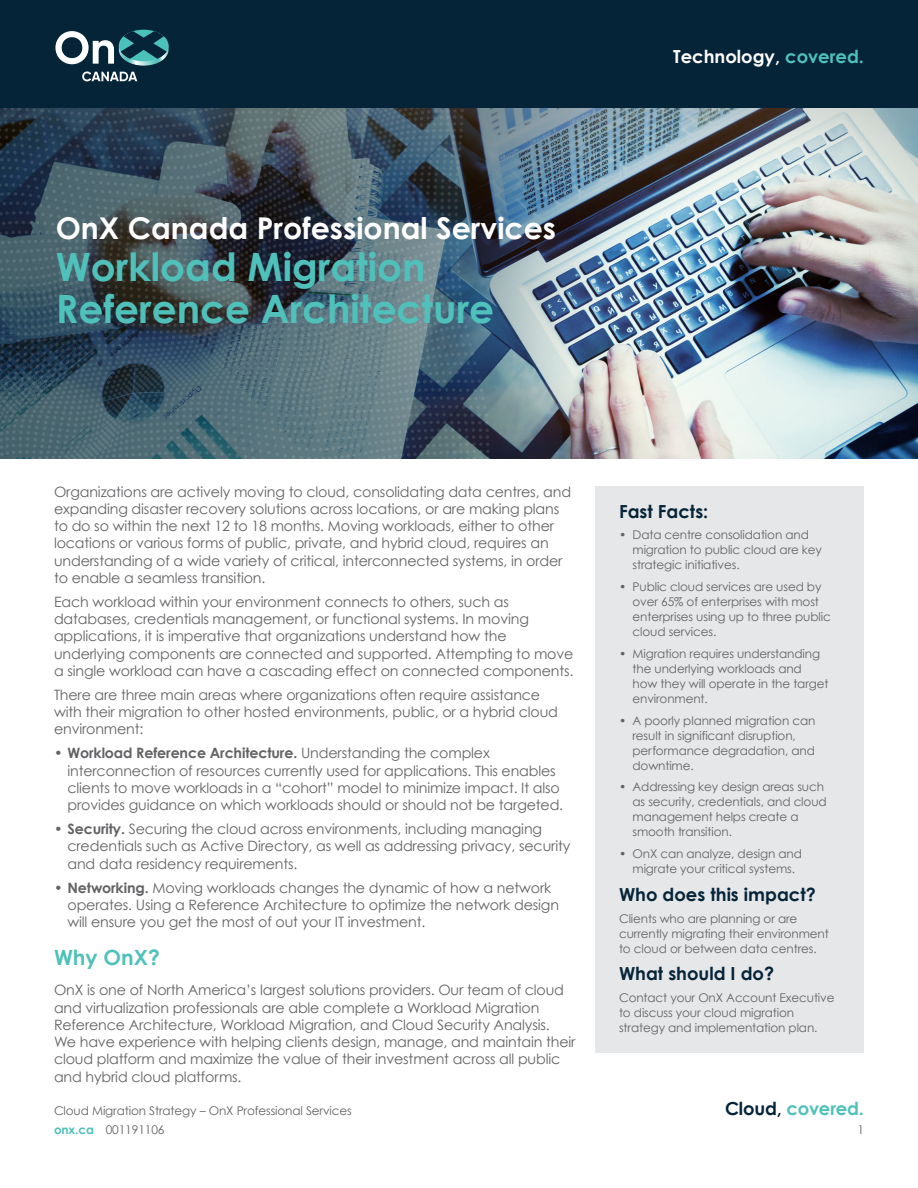
<style>
.page{position:relative;width:918px;height:1188px;background:#fff}
.page>*{position:absolute;margin:0;border:0;box-sizing:border-box;transform-origin:0 0}
.t1{font:700 39px/42px "Century Gothic";color:#4fc1ba}
.t2{font:700 30px "Century Gothic";color:#fff}
.subhead_-_teal{font:700 21px "Century Gothic";color:#4fc1ba}
.subhead_-_navy{font:700 18px "Century Gothic";color:#052438}
.t3{font:700 18px "Century Gothic";color:#fff}
.t4{font:700 18px "Century Gothic";letter-spacing:-.01em;color:#4fc1ba}
.body_copy{font:14.25px/17.2px "Century Gothic";letter-spacing:-.01em;color:#636366}
.body_copy_-_callout{font:12px/15px "Century Gothic";letter-spacing:-.01em;color:#636366}
.s1{color:#4fc1ba}
.s2{font-weight:700}
.s3{color:#052438}
.s4{font-weight:700;color:#4fc1ba}
</style>
<div class="page">
<div style="left:0;top:0;width:918px;height:108px;background:#052438"></div>
<div style="left:119px;top:30px;width:50px;height:31px;background:#4ac1ba;border-radius:50%"></div>
<svg style="left:55px;top:31px;width:114px;height:50px"></svg>
<img style="left:0;top:108px;width:918px;height:351px">
<div style="left:595px;top:486px;width:269px;height:567px;background:#e6e7e9"></div>
<p class="t2" style="left:56px;top:209px;width:502px">OnX Canada Professional Services</p>
<p class="t1" style="left:56px;top:244px;width:440px">Workload Migration<br>Reference Architecture</p>
<p class="t3" style="left:673px;top:45px;width:192px">Technology, <span class="s1">covered.</span></p>
<p class="body_copy" style="left:54px;top:483px;width:519px">Organizations are actively moving to cloud, consolidating data centres, and expanding disaster recovery solutions across locations, or are making plans to do so within the next 12 to 18 months. Moving workloads, either to other locations or various forms of public, private, and hybrid cloud, requires an understanding of a wide variety of critical, interconnected systems, in order to enable a seamless transition.</p>
<p class="body_copy" style="left:54px;top:593px;width:521px">Each workload within your environment connects to others, such as databases, credentials management, or functional systems. In moving applications, it is imperative that organizations understand how the underlying components are connected and supported. Attempting to move a single workload can have a cascading effect on connected components.</p>
<p class="body_copy" style="left:54px;top:686px;width:506px">There are three main areas where organizations often require assistance with their migration to other hosted environments, public, or a hybrid cloud environment:</p>
<p class="body_copy" style="left:68px;top:744px;width:497px;text-indent:-14px">• <span class="s2">Workload Reference Architecture.</span> Understanding the complex interconnection of resources currently used for applications. This enables clients to move workloads in a “cohort” model to minimize impact. It also provides guidance on which workloads should or should not be targeted.</p>
<p class="body_copy" style="left:68px;top:820px;width:504px;text-indent:-14px">• <span class="s2">Security.</span> Securing the cloud across environments, including managing credentials such as Active Directory, as well as addressing privacy, security and data residency requirements.</p>
<p class="body_copy" style="left:68px;top:879px;width:493px;text-indent:-14px">• <span class="s2">Networking.</span> Moving workloads changes the dynamic of how a network operates. Using a Reference Architecture to optimize the network design will ensure you get the most of out your IT investment.</p>
<p class="subhead_-_teal" style="left:54px;top:944px;width:107px">Why OnX?</p>
<p class="body_copy" style="left:54px;top:981px;width:523px">OnX is one of North America’s largest solutions providers. Our team of cloud and virtualization professionals are able complete a Workload Migration Reference Architecture, Workload Migration, and Cloud Security Analysis.<br>We have experience with helping clients design, manage, and maintain their cloud platform and maximize the value of their investment across all public and hybrid cloud platforms.</p>
<p class="subhead_-_navy" style="left:619px;top:500px;width:91px">Fast Facts:</p>
<p class="body_copy_-_callout" style="left:633px;top:527px;width:191px;text-indent:-14px">• Data centre consolidation and migration to public cloud are key strategic initiatives.</p>
<p class="body_copy_-_callout" style="left:633px;top:579px;width:200px;text-indent:-14px">• Public cloud services are used by over 65% of enterprises with most enterprises using up to three public cloud services.</p>
<p class="body_copy_-_callout" style="left:633px;top:646px;width:198px;text-indent:-14px">• Migration requires understanding the underlying workloads and how they will operate in the target environment.</p>
<p class="body_copy_-_callout" style="left:633px;top:713px;width:184px;text-indent:-14px">• A poorly planned migration can result in significant disruption, performance degradation, and downtime.</p>
<p class="body_copy_-_callout" style="left:633px;top:779px;width:196px;text-indent:-14px">• Addressing key design areas such as security, credentials, and cloud management helps create a smooth transition.</p>
<p class="body_copy_-_callout" style="left:619px;top:846px;width:184px;text-align:center">• OnX can analyze, design and migrate your critical systems.</p>
<p class="subhead_-_navy" style="left:619px;top:883px;width:198px">Who does this impact?</p>
<p class="body_copy_-_callout" style="left:619px;top:911px;width:211px">Clients who are planning or are currently migrating their environment to cloud or between data centres.</p>
<p class="subhead_-_navy" style="left:619px;top:962px;width:157px">What should I do?</p>
<p class="body_copy_-_callout" style="left:619px;top:990px;width:217px">Contact your OnX Account Executive to discuss your cloud migration strategy and implementation plan.</p>
<p class="body_copy_-_callout" style="left:54px;top:1103px;width:299px">Cloud Migration Strategy – OnX Professional Services</p>
<p class="t4" style="left:725px;top:1097px;width:140px"><span class="s3">Cloud,</span> covered.</p>
<p class="body_copy_-_callout" style="left:54px;top:1122px;width:112px"><span class="s4">onx.ca</span> 001191106</p>
<p class="body_copy_-_callout" style="left:857px;top:1122px;width:8px">1</p>
</div>
